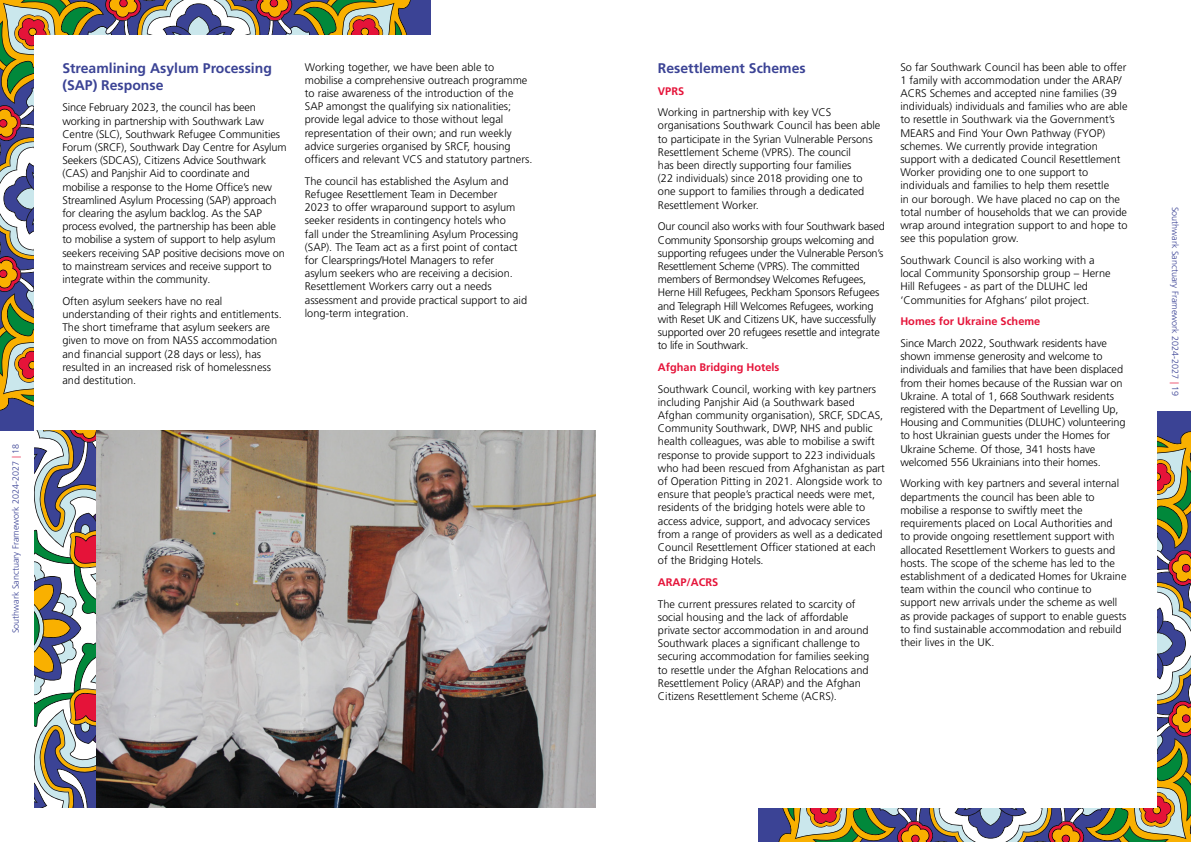
<style>
.page{position:relative;width:1191px;height:842px;background:#fff}
.page>*{position:absolute;margin:0;border:0;box-sizing:border-box;transform-origin:0 0}
.t1{font:700 14px/16.8px "Frutiger LT Pro";color:#3b4395}
.body_copy{font:300 11px/13.2px "Frutiger LT Pro";color:#000}
.body_copy-2{font:300 11px/13.2px "Frutiger LT Pro";letter-spacing:-.02em;color:#000}
.t2{font:700 11px "Frutiger LT Pro";color:#e51339}
.t3{font:300 9px "Frutiger LT Pro";color:#3b4395}
.s1{color:#e51339}
</style>
<div class="page">
<svg style="left:0;top:0;width:414px;height:414px;background:#96876c"></svg>
<svg style="left:775px;top:428px;width:416px;height:414px;background:#94866b"></svg>
<div style="left:34px;top:35px;width:1123px;height:773px;background:#fff"></div>
<img style="left:96px;top:431px;width:499px;height:377px">
<svg style="left:34px;top:431px;width:62px;height:377px"></svg>
<p class="t3" style="left:10px;top:633px;width:191px;rotate:-90deg">Southwark Sanctuary Framework 2024-2027 <span class="s1">|</span> 18</p>
<h2 class="t1" style="left:62px;top:60px;width:211px">Streamlining Asylum Processing (SAP) Response</h2>
<p class="body_copy" style="left:62px;top:101px;width:226px">Since February 2023, the council has been working in partnership with Southwark Law Centre (SLC), Southwark Refugee Communities Forum (SRCF), Southwark Day Centre for Asylum Seekers (SDCAS), Citizens Advice Southwark (CAS) and Panjshir Aid to coordinate and mobilise a response to the Home Office’s new Streamlined Asylum Processing (SAP) approach for clearing the asylum backlog. As the SAP process evolved, the partnership has been able to mobilise a system of support to help asylum seekers receiving SAP positive decisions move on to mainstream services and receive support to integrate within the community.</p>
<p class="body_copy" style="left:62px;top:294px;width:221px">Often asylum seekers have no real understanding of their rights and entitlements.<br>The short timeframe that asylum seekers are given to move on from NASS accommodation and financial support (28 days or less), has resulted in an increased risk of homelessness and destitution.</p>
<p class="body_copy" style="left:305px;top:60px;width:229px">Working together, we have been able to mobilise a comprehensive outreach programme to raise awareness of the introduction of the SAP amongst the qualifying six nationalities; provide legal advice to those without legal representation of their own; and run weekly advice surgeries organised by SRCF, housing officers and relevant VCS and statutory partners.</p>
<p class="body_copy" style="left:305px;top:174px;width:224px">The council has established the Asylum and Refugee Resettlement Team in December<br>2023 to offer wraparound support to asylum seeker residents in contingency hotels who<br>fall under the Streamlining Asylum Processing (SAP). The Team act as a first point of contact for Clearsprings/Hotel Managers to refer asylum seekers who are receiving a decision.<br>Resettlement Workers carry out a needs assessment and provide practical support to aid long-term integration.</p>
<h2 class="t1" style="left:658px;top:60px;width:149px">Resettlement Schemes</h2>
<h3 class="t2" style="left:658px;top:84px;width:28px">VPRS</h3>
<p class="body_copy" style="left:658px;top:106px;width:224px">Working in partnership with key VCS organisations Southwark Council has been able to participate in the Syrian Vulnerable Persons Resettlement Scheme (VPRS). The council<br>has been directly supporting four families<br>(22 individuals) since 2018 providing one to one support to families through a dedicated Resettlement Worker.</p>
<p class="body_copy-2" style="left:658px;top:220px;width:228px">Our council also works with four Southwark based Community Sponsorship groups welcoming and supporting refugees under the Vulnerable Person’s Resettlement Scheme (VPRS). The committed members of Bermondsey Welcomes Refugees, Herne Hill Refugees, Peckham Sponsors Refugees and Telegraph Hill Welcomes Refugees, working with Reset UK and Citizens UK, have successfully supported over 20 refugees resettle and integrate to life in Southwark.</p>
<h3 class="t2" style="left:658px;top:361px;width:123px">Afghan Bridging Hotels</h3>
<p class="body_copy" style="left:658px;top:382px;width:228px">Southwark Council, working with key partners including Panjshir Aid (a Southwark based Afghan community organisation), SRCF, SDCAS, Community Southwark, DWP, NHS and public health colleagues, was able to mobilise a swift response to provide support to 223 individuals who had been rescued from Afghanistan as part of Operation Pitting in 2021. Alongside work to ensure that people’s practical needs were met, residents of the bridging hotels were able to access advice, support, and advocacy services from a range of providers as well as a dedicated Council Resettlement Officer stationed at each of the Bridging Hotels.</p>
<h3 class="t2" style="left:658px;top:576px;width:62px">ARAP/ACRS</h3>
<p class="body_copy" style="left:658px;top:597px;width:213px">The current pressures related to scarcity of social housing and the lack of affordable private sector accommodation in and around Southwark places a significant challenge to securing accommodation for families seeking to resettle under the Afghan Relocations and Resettlement Policy (ARAP) and the Afghan Citizens Resettlement Scheme (ACRS).</p>
<p class="body_copy" style="left:900px;top:60px;width:229px">So far Southwark Council has been able to offer 1 family with accommodation under the ARAP/ ACRS Schemes and accepted nine families (39 individuals) individuals and families who are able to resettle in Southwark via the Government’s MEARS and Find Your Own Pathway (FYOP) schemes. We currently provide integration support with a dedicated Council Resettlement Worker providing one to one support to individuals and families to help them resettle<br>in our borough. We have placed no cap on the total number of households that we can provide wrap around integration support to and hope to see this population grow.</p>
<p class="body_copy" style="left:900px;top:254px;width:212px">Southwark Council is also working with a local Community Sponsorship group – Herne Hill Refugees - as part of the DLUHC led ‘Communities for Afghans’ pilot project.</p>
<h3 class="t2" style="left:900px;top:315px;width:141px">Homes for Ukraine Scheme</h3>
<p class="body_copy" style="left:900px;top:337px;width:227px">Since March 2022, Southwark residents have shown immense generosity and welcome to individuals and families that have been displaced from their homes because of the Russian war on Ukraine. A total of 1, 668 Southwark residents registered with the Department of Levelling Up, Housing and Communities (DLUHC) volunteering to host Ukrainian guests under the Homes for Ukraine Scheme. Of those, 341 hosts have welcomed 556 Ukrainians into their homes.</p>
<p class="body_copy" style="left:900px;top:477px;width:228px">Working with key partners and several internal departments the council has been able to mobilise a response to swiftly meet the requirements placed on Local Authorities and<br>to provide ongoing resettlement support with allocated Resettlement Workers to guests and hosts. The scope of the scheme has led to the establishment of a dedicated Homes for Ukraine team within the council who continue to support new arrivals under the scheme as well as provide packages of support to enable guests to find sustainable accommodation and rebuild their lives in the UK.</p>
<p class="t3" style="left:1180px;top:207px;width:191px;rotate:90deg">Southwark Sanctuary Framework 2024-2027 <span class="s1">|</span> 19</p>
</div>
